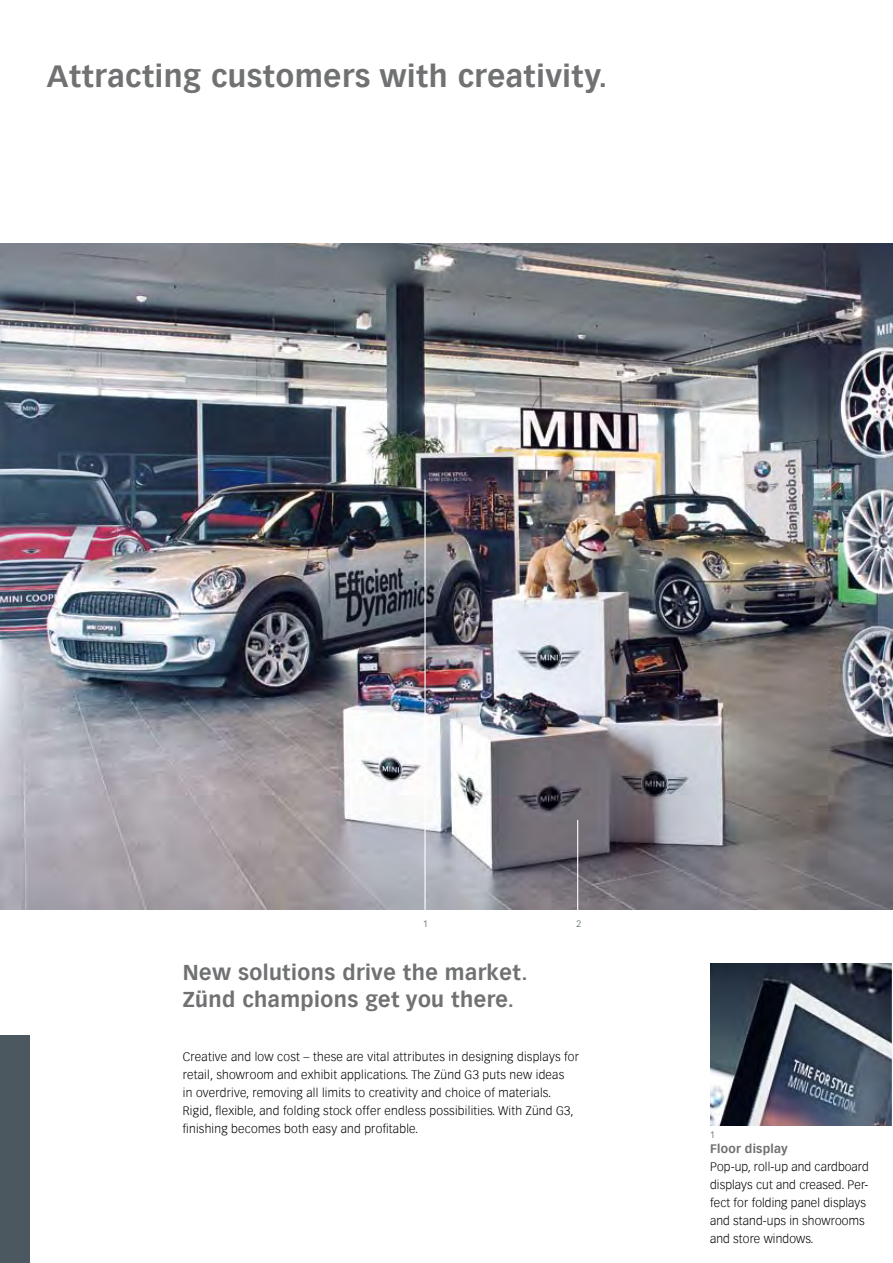
<style>
.page{position:relative;width:893px;height:1263px;background:#fff}
.page>*{position:absolute;margin:0;border:0;box-sizing:border-box;transform-origin:0 0}
.t1{font:700 30px "Vectora Com";letter-spacing:.02em;color:#707173}
.t2{font:700 21px/27px "Vectora Com";letter-spacing:.02em;color:#707173}
.t3{font:300 12px/18px "Vectora Com";letter-spacing:.02em;color:#000}
.t4{font:700 12px "Vectora Com";letter-spacing:.02em;color:#707173}
.t5{font:300 9px "Vectora Com";color:#4b5860}
</style>
<div class="page">
<img style="left:0;top:244px;width:893px;height:666px">
<div style="left:0;top:1036px;width:30px;height:227px;background:#4b5860"></div>
<hr style="left:577px;top:820px;width:1px;height:98px;background:#fff">
<hr style="left:424px;top:480px;width:2px;height:439px;background:#fff">
<img style="left:710px;top:964px;width:182px;height:162px">
<h1 class="t1" style="left:47px;top:58px;width:562px">Attracting customers with creativity.</h1>
<p class="t5" style="left:423px;top:918px;width:6px">1</p>
<p class="t5" style="left:577px;top:918px;width:6px">2</p>
<h2 class="t2" style="left:183px;top:959px;width:346px">New solutions drive the market.<br>Zünd champions get you there.</h2>
<p class="t3" style="left:183px;top:1048px;width:398px">Creative and low cost – these are vital attributes in designing displays for retail, showroom and exhibit applications. The Zünd G3 puts new ideas<br>in overdrive, removing all limits to creativity and choice of materials.<br>Rigid, flexible, and folding stock offer endless possibilities. With Zünd G3, finishing becomes both easy and profitable.</p>
<p class="t5" style="left:710px;top:1129px;width:6px">1</p>
<p class="t4" style="left:710px;top:1141px;width:79px">Floor display</p>
<p class="t3" style="left:710px;top:1158px;width:160px">Pop-up, roll-up and cardboard displays cut and creased. Per&shy;fect for folding panel displays and stand-ups in showrooms and store windows.</p>
</div>
